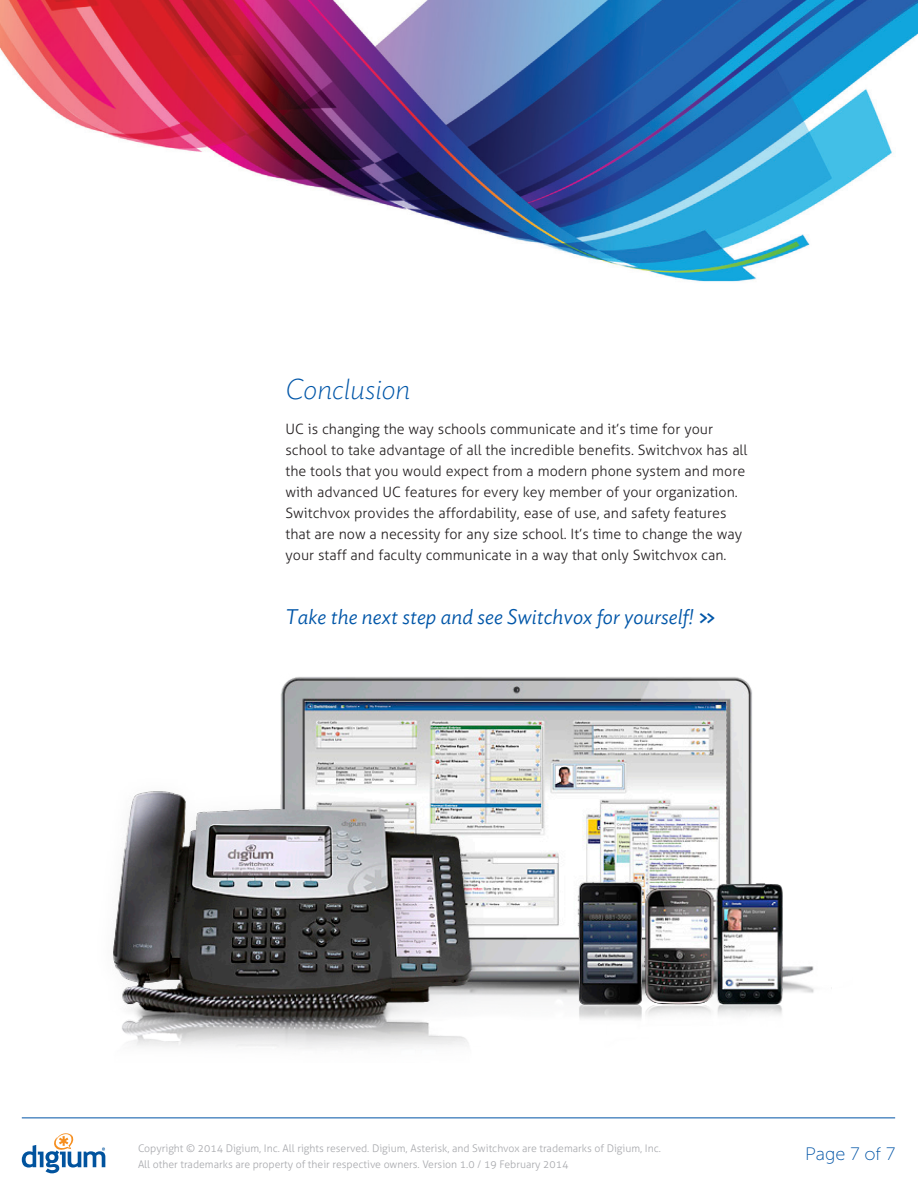
<style>
.page{position:relative;width:918px;height:1188px;background:#fff}
.page>*{position:absolute;margin:0;border:0;box-sizing:border-box;transform-origin:0 0}
.Paragraph_Style_1{font:italic 200 28.5px "Ideal Sans";color:#0156a8}
.Paragraph_Style_1-2{font:italic 300 21px "Ideal Sans";color:#0156a8}
.t1{font:18px "Museo Sans 100";color:#0154a6}
.text{font:300 14.25px/21px "Aller";color:#231f20}
.t2{font:300 10.5px/16.5px "Aller";color:#a8a9ad}
.s1{font-weight:500;font-style:normal}
</style>
<div class="page">
<hr style="left:22px;top:1118px;width:873px;height:1px;background:#0154a6">
<svg style="left:22px;top:1133px;width:83px;height:40px"></svg>
<img style="left:0;top:0;width:918px;height:282px">
<img style="left:113px;top:677px;width:719px;height:372px">
<p class="Paragraph_Style_1" style="left:286px;top:367px;width:126px">Conclusion</p>
<p class="text" style="left:286px;top:418px;width:464px">UC is changing the way schools communicate and it’s time for your school to take advantage of all the incredible benefits. Switchvox has all the tools that you would expect from a modern phone system and more with advanced UC features for every key member of your organization.<br>Switchvox provides the affordability, ease of use, and safety features that are now a necessity for any size school. It’s time to change the way your staff and faculty communicate in a way that only Switchvox can.</p>
<p class="Paragraph_Style_1-2" style="left:286px;top:600px;width:433px">Take the next step and see Switchvox for yourself! <span class="s1">&gt;&gt;</span></p>
<p class="t2" style="left:138px;top:1140px;width:525px">Copyright © 2014 Digium, Inc. All rights reserved. Digium, Asterisk, and Switchvox are trademarks of Digium, Inc.<br>All other trademarks are property of their respective owners. Version 1.0 / 19 February 2014</p>
<p class="t1" style="left:805px;top:1145px;width:91px">Page 7 of 7</p>
</div>
